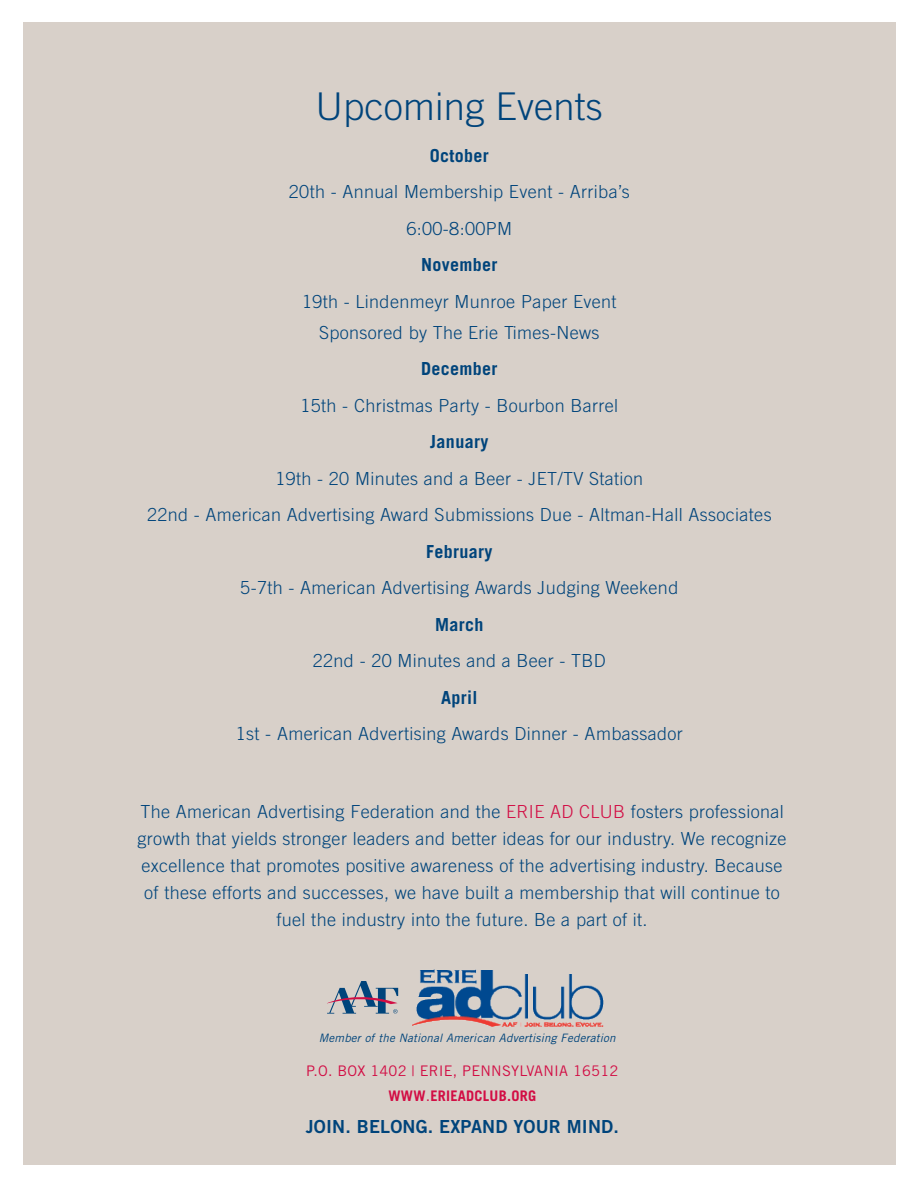
<style>
.page{position:relative;width:918px;height:1188px;background:#fff}
.page>*{position:absolute;margin:0;border:0;box-sizing:border-box;transform-origin:0 0}
.t1{font:300 38.25px "Trade Gothic";letter-spacing:.005em;color:#00447b}
.t2{font:300 18px/27px "Trade Gothic";letter-spacing:.02em;color:#00447b;text-align:center}
.t3{font:700 18px "Trade Gothic";letter-spacing:.02em;color:#00447b}
.t4{font:18px "Trade Gothic Bold Two";letter-spacing:.01em;color:#00447b}
.t5{font:14.55px/24.3px "Trade Gothic";letter-spacing:.015em;color:#d20d44;text-align:center}
.t6{font:italic 11.55px "Trade Gothic";letter-spacing:.015em;color:#00447b}
.s1{color:#d20d44}
.s2{font-family:"Trade Gothic Bold Two"}
.s3{font-weight:700}
</style>
<div class="page">
<div style="left:23px;top:23px;width:872px;height:1142px;background:#d8d0c9"></div>
<svg style="left:327px;top:981px;width:71px;height:33px"></svg>
<img style="left:412px;top:969px;width:191px;height:57px">
<h1 class="t1" style="left:315px;top:84px;width:289px">Upcoming Events</h1>
<p class="t3" style="left:430px;top:144px;width:61px">October</p>
<p class="t2" style="left:289px;top:173px;width:342px;line-height:36.6px">20th - Annual Membership Event - Arriba’s<br>6:00-8:00PM</p>
<p class="t3" style="left:421px;top:254px;width:78px">November</p>
<p class="t2" style="left:302px;top:286px;width:316px;line-height:30.6px">19th - Lindenmeyr Munroe Paper Event<br>Sponsored by The Erie Times-News</p>
<p class="t3" style="left:421px;top:358px;width:78px">December</p>
<p class="t2" style="left:300px;top:391px;width:319px">15th - Christmas Party - Bourbon Barrel</p>
<p class="t3" style="left:430px;top:431px;width:60px">January</p>
<p class="t2" style="left:147px;top:460px;width:626px;line-height:36.6px">19th - 20 Minutes and a Beer - JET/TV Station<br>22nd - American Advertising Award Submissions Due - Altman-Hall Associates</p>
<p class="t3" style="left:426px;top:540px;width:68px">February</p>
<p class="t2" style="left:240px;top:574px;width:440px">5-7th - American Advertising Awards Judging Weekend</p>
<p class="t3" style="left:435px;top:613px;width:50px">March</p>
<p class="t2" style="left:313px;top:647px;width:294px">22nd - 20 Minutes and a Beer - TBD</p>
<p class="t3" style="left:441px;top:686px;width:38px">April</p>
<p class="t2" style="left:236px;top:720px;width:449px">1st - American Advertising Awards Dinner - Ambassador</p>
<p class="t2" style="left:138px;top:798px;width:650px">The American Advertising Federation and the <span class="s1">ERIE AD CLUB</span> fosters professional growth that yields stronger leaders and better ideas for our industry. We recognize excellence that promotes positive awareness of the advertising industry. Because of these efforts and successes, we have built a membership that will continue to fuel the industry into the future. Be a part of it.</p>
<p class="t6" style="left:319px;top:1030px;width:298px">Member of the National American Advertising Federation</p>
<p class="t5" style="left:306px;top:1059px;width:314px">P.O. BOX 1402 | ERIE, PENNSYLVANIA 16512<br><span class="s2">WWW</span>.<span class="s3">erieadclub.org</span></p>
<p class="t4" style="left:306px;top:1115px;width:315px">JOIN. BELONG. EXPAND YOUR MIND.</p>
</div>
